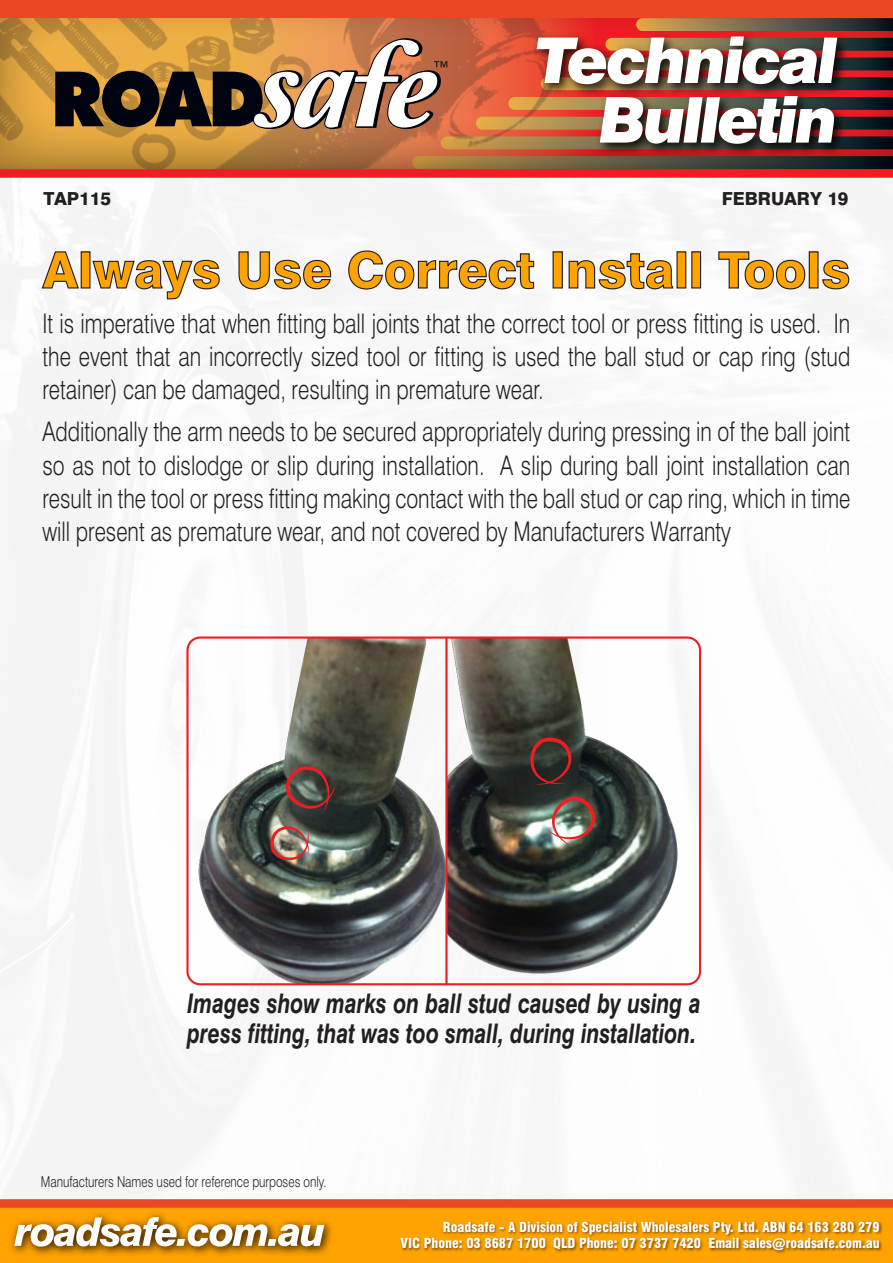
<style>
.page{position:relative;width:893px;height:1263px;background:#fff}
.page>*{position:absolute;margin:0;border:0;box-sizing:border-box;transform-origin:0 0}
.t1{font:800 50.1px "Swiss 721 BT";color:#ffa300}
.t2{font:300 27px/33.3px "Swiss 721 BT";color:#231f20;text-align:justify;scale:.79 1}
.t3{font:italic 700 27px/30.3px "Swiss 721 BT";color:#231f20;scale:.79 1}
.t4{font:800 18px "Swiss 721 BT";color:#231f20}
.t5{font:300 15px "Swiss 721 BT";color:#231f20;scale:.79 1}
.t6{font:900 condensed 13.5px/16.5px "Swiss 721 BT";color:#fff;text-align:right}
</style>
<div class="page">
<svg style="left:0;top:18px;width:893px;height:151px;background:#aa7a38"></svg>
<div style="left:0;top:1208px;width:893px;height:55px;background:#ffa300"></div>
<img style="left:0;top:178px;width:893px;height:1021px">
<div style="left:0;top:169px;width:893px;height:9px;background:#ee1d23"></div>
<div style="left:0;top:0;width:893px;height:18px;background:#eb4724"></div>
<img style="left:526px;top:149px;width:330px;height:14px">
<img style="left:55px;top:18px;width:838px;height:131px">
<div style="left:0;top:1199px;width:893px;height:9px;background:#eb4724"></div>
<img style="left:2px;top:1207px;width:338px;height:49px">
<svg style="left:14px;top:1217px;width:310px;height:29px"></svg>
<img style="left:400px;top:1221px;width:483px;height:33px">
<svg style="left:41px;top:250px;width:39px;height:39px"></svg>
<div style="left:81px;top:251px;width:9px;height:37px;border:1px solid #231f20"></div>
<svg style="left:92px;top:259px;width:128px;height:41px"></svg>
<svg style="left:238px;top:251px;width:94px;height:39px"></svg>
<svg style="left:348px;top:250px;width:187px;height:40px"></svg>
<div style="left:553px;top:251px;width:10px;height:37px;border:1px solid #231f20"></div>
<svg style="left:568px;top:253px;width:106px;height:37px"></svg>
<div style="left:676px;top:251px;width:10px;height:37px;border:1px solid #231f20"></div>
<div style="left:691px;top:251px;width:10px;height:37px;border:1px solid #231f20"></div>
<svg style="left:718px;top:251px;width:88px;height:39px"></svg>
<div style="left:809px;top:251px;width:10px;height:37px;border:1px solid #231f20"></div>
<svg style="left:822px;top:259px;width:28px;height:31px"></svg>
<img style="left:187px;top:637px;width:258px;height:347px">
<img style="left:448px;top:637px;width:249px;height:336px">
<div style="left:186px;top:636px;width:515px;height:349px;border:2px solid #ee1d23;border-radius:13px"></div>
<hr style="left:445px;top:637px;width:3px;height:347px;background:#ee1d23">
<svg style="left:270px;top:826px;width:41px;height:34px"></svg>
<svg style="left:286px;top:766px;width:50px;height:48px;background:#5f443f"></svg>
<img style="left:545px;top:796px;width:50px;height:51px">
<svg style="left:530px;top:737px;width:41px;height:50px;background:#502d29"></svg>
<p class="t4" style="left:44px;top:188px;width:69px">TAP115</p>
<p class="t4" style="left:722px;top:188px;width:128px">FEBRUARY 19</p>
<h1 class="t1" style="left:42px;top:240px;width:809px">Always Use Correct Install Tools</h1>
<p class="t2" style="left:42px;top:306px;width:1024px">It is imperative that when fitting ball joints that the correct tool or press fitting is used. In the event that an incorrectly sized tool or fitting is used the ball stud or cap ring (stud retainer) can be damaged, resulting in premature wear.</p>
<p class="t2" style="left:42px;top:415px;width:1024px">Additionally the arm needs to be secured appropriately during pressing in of the ball joint so as not to dislodge or slip during installation. A slip during ball joint installation can result in the tool or press fitting making contact with the ball stud or cap ring, which in time will present as premature wear, and not covered by Manufacturers Warranty</p>
<p class="t3" style="left:187px;top:988px;width:652px">Images show marks on ball stud caused by using a press fitting, that was too small, during installation.</p>
<p class="t5" style="left:41px;top:1173px;width:363px">Manufacturers Names used for reference purposes only.</p>
<p class="t6" style="left:401px;top:1218px;width:481px">Roadsafe - A Division of Specialist Wholesalers Pty. Ltd. ABN 64 163 280 279<br>VIC Phone: 03 8687 1700 QLD Phone: 07 3737 7420 Email sales@roadsafe.com.au</p>
</div>
